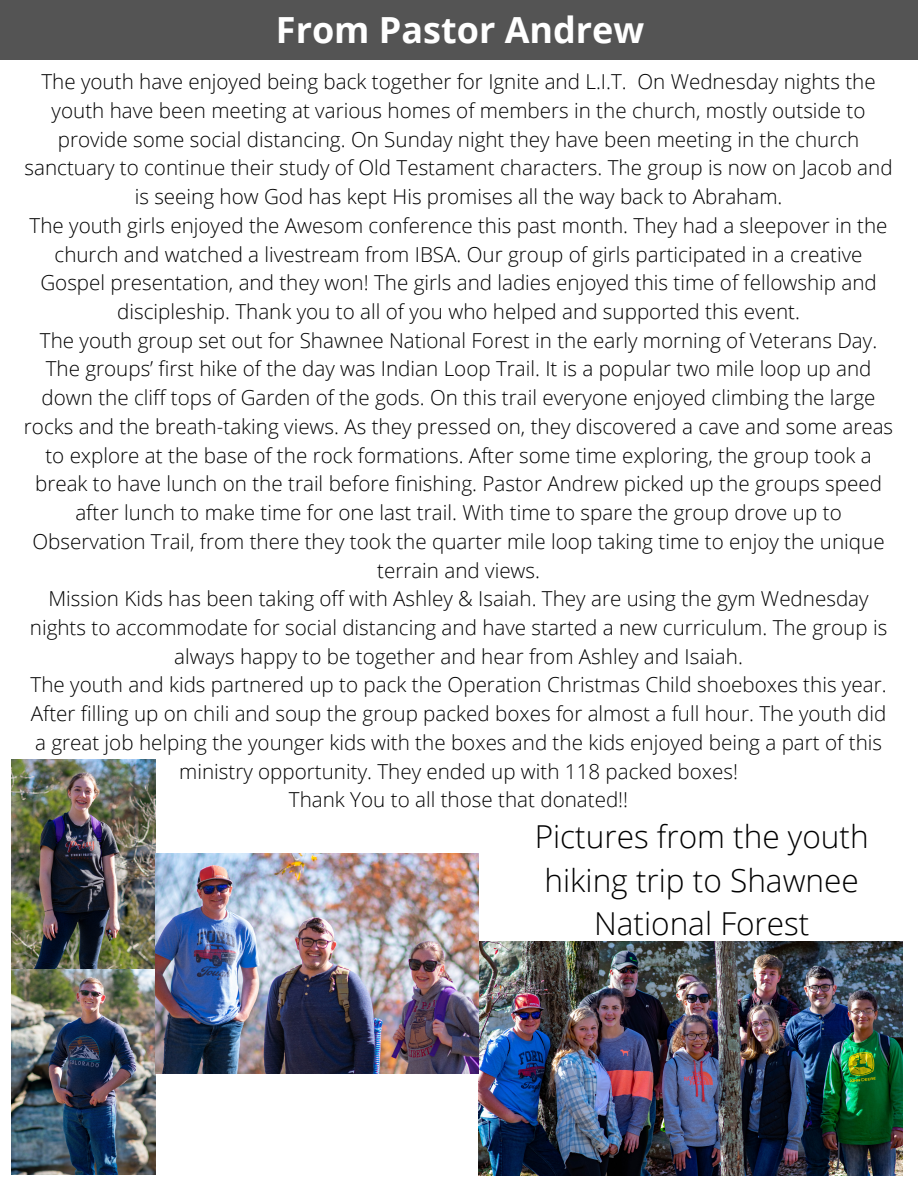
<style>
.page{position:relative;width:918px;height:1188px;background:#fff}
.page>*{position:absolute;margin:0;border:0;box-sizing:border-box;transform-origin:0 0}
.t1{font:700 36px "Open Sans";color:#fff}
.t2{font:300 31.65px/43.5px "Open Sans";color:#000;text-align:center}
.t3{font:300 20.55px/28.8px "Open Sans";color:#000;text-align:center}
</style>
<div class="page">
<div style="left:0;top:0;width:918px;height:60px;background:#545454"></div>
<img style="left:12px;top:760px;width:144px;height:415px">
<img style="left:478px;top:942px;width:424px;height:234px">
<img style="left:156px;top:854px;width:323px;height:219px">
<h1 class="t1" style="left:276px;top:5px;width:370px">From Pastor Andrew</h1>
<p class="t3" style="left:24px;top:67px;width:871px">The youth have enjoyed being back together for Ignite and L.I.T. On Wednesday nights the youth have been meeting at various homes of members in the church, mostly outside to provide some social distancing. On Sunday night they have been meeting in the church sanctuary to continue their study of Old Testament characters. The group is now on Jacob and is seeing how God has kept His promises all the way back to Abraham.<br>The youth girls enjoyed the Awesom conference this past month. They had a sleepover in the church and watched a livestream from IBSA. Our group of girls participated in a creative Gospel presentation, and they won! The girls and ladies enjoyed this time of fellowship and discipleship. Thank you to all of you who helped and supported this event.<br>The youth group set out for Shawnee National Forest in the early morning of Veterans Day.<br>The groups’ first hike of the day was Indian Loop Trail. It is a popular two mile loop up and down the cliff tops of Garden of the gods. On this trail everyone enjoyed climbing the large rocks and the breath-taking views. As they pressed on, they discovered a cave and some areas to explore at the base of the rock formations. After some time exploring, the group took a break to have lunch on the trail before finishing. Pastor Andrew picked up the groups speed after lunch to make time for one last trail. With time to spare the group drove up to Observation Trail, from there they took the quarter mile loop taking time to enjoy the unique terrain and views.<br>Mission Kids has been taking off with Ashley &amp; Isaiah. They are using the gym Wednesday nights to accommodate for social distancing and have started a new curriculum. The group is always happy to be together and hear from Ashley and Isaiah.<br>The youth and kids partnered up to pack the Operation Christmas Child shoeboxes this year.<br>After filling up on chili and soup the group packed boxes for almost a full hour. The youth did a great job helping the younger kids with the boxes and the kids enjoyed being a part of this ministry opportunity. They ended up with 118 packed boxes!<br>Thank You to all those that donated!!</p>
<h2 class="t2" style="left:535px;top:814px;width:335px">Pictures from the youth hiking trip to Shawnee<br>National Forest</h2>
</div>
